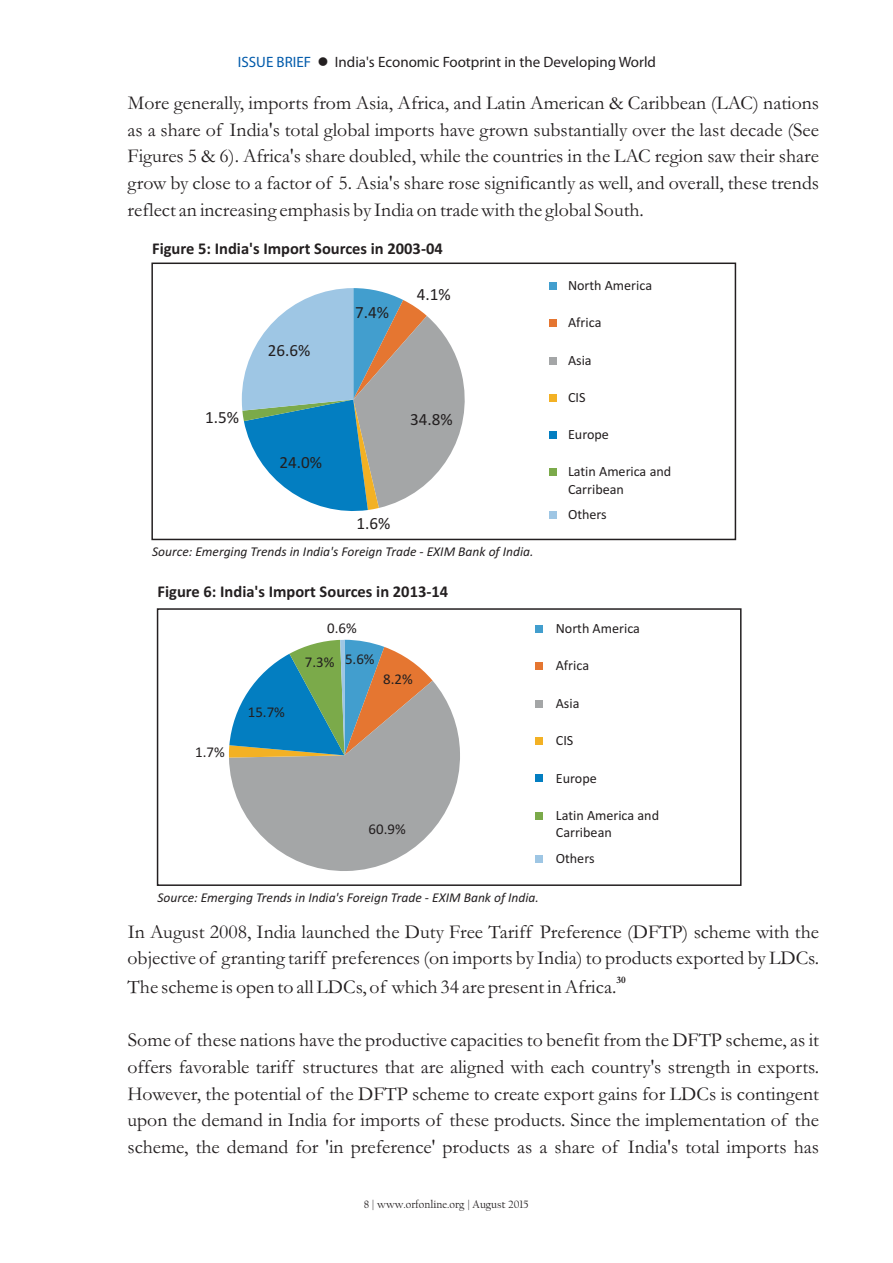
<style>
.page{position:relative;width:893px;height:1263px;background:#fff}
.page>*{position:absolute;margin:0;border:0;box-sizing:border-box;transform-origin:0 0}
.t1{font:19.8px/26.7px "Garamond";color:#231f20;text-align:justify}
.t2{font:17.1px "Calibri";color:#231f20}
.t3{font:700 16.5px "Calibri";color:#231f20}
.t4{font:15px "Myriad Pro";color:#231f20}
.t5{font:15px "Calibri";color:#231f20}
.t6{font:14.1px/17.2px "Calibri";color:#231f20}
.t7{font:italic 13.5px "Calibri";color:#231f20}
.t8{font:11.25px "Californian FB";color:#231f20}
.t9{font:700 9.9px "Garamond";color:#231f20}
.s1{color:#015aaa}
</style>
<div class="page">
<svg style="left:229px;top:640px;width:231px;height:231px"></svg>
<div style="left:535px;top:625px;width:8px;height:8px;background:#429ece"></div>
<div style="left:535px;top:662px;width:8px;height:8px;background:#e57631"></div>
<div style="left:535px;top:700px;width:8px;height:7px;background:#a4a6a7"></div>
<div style="left:535px;top:737px;width:8px;height:8px;background:#f3b124"></div>
<div style="left:535px;top:774px;width:8px;height:8px;background:#037ec1"></div>
<div style="left:535px;top:812px;width:8px;height:8px;background:#7baa4a"></div>
<div style="left:535px;top:855px;width:8px;height:8px;background:#9ec6e4"></div>
<div style="left:157px;top:608px;width:584px;height:278px;border:1px solid #231f20"></div>
<svg style="left:242px;top:288px;width:223px;height:223px"></svg>
<div style="left:549px;top:282px;width:8px;height:8px;background:#429ece"></div>
<div style="left:549px;top:320px;width:8px;height:7px;background:#e57631"></div>
<div style="left:549px;top:357px;width:8px;height:7px;background:#a4a6a7"></div>
<div style="left:549px;top:394px;width:8px;height:8px;background:#f3b124"></div>
<div style="left:549px;top:431px;width:8px;height:8px;background:#037ec1"></div>
<div style="left:549px;top:468px;width:8px;height:8px;background:#7baa4a"></div>
<div style="left:549px;top:511px;width:8px;height:8px;background:#9ec6e4"></div>
<div style="left:151px;top:263px;width:585px;height:277px;border:1px solid #231f20"></div>
<p class="t4" style="left:238px;top:56px;width:420px"><span class="s1">ISSUE BRIEF</span> ●India's Economic Footprint in the Developing World</p>
<p class="t1" style="left:128px;top:92px;width:693px">More generally, imports from Asia, Africa, and Latin American &amp; Caribbean (LAC) nations as a share of India's total global imports have grown substantially over the last decade (See Figures 5 &amp; 6). Africa's share doubled, while the countries in the LAC region saw their share grow by close to a factor of 5. Asia's share rose significantly as well, and overall, these trends reflect an increasing emphasis by India on trade with the global South.</p>
<p class="t3" style="left:152px;top:242px;width:292px">Figure 5: India's Import Sources in 2003-04</p>
<p class="t2" style="left:205px;top:410px;width:35px">1.5%</p>
<p class="t2" style="left:268px;top:343px;width:44px">26.6%</p>
<p class="t2" style="left:279px;top:455px;width:44px">24.0%</p>
<p class="t2" style="left:355px;top:305px;width:35px">7.4%</p>
<p class="t2" style="left:417px;top:287px;width:35px">4.1%</p>
<p class="t2" style="left:410px;top:412px;width:44px">34.8%</p>
<p class="t2" style="left:356px;top:516px;width:35px">1.6%</p>
<p class="t7" style="left:152px;top:545px;width:383px">Source: Emerging Trends in India's Foreign Trade - EXIM Bank of India.</p>
<p class="t3" style="left:158px;top:584px;width:292px">Figure 6: India's Import Sources in 2013-14</p>
<p class="t6" style="left:568px;top:278px;width:86px">North America</p>
<p class="t6" style="left:568px;top:315px;width:35px">Africa</p>
<p class="t6" style="left:568px;top:352px;width:25px">Asia</p>
<p class="t6" style="left:568px;top:390px;width:19px">CIS</p>
<p class="t6" style="left:568px;top:427px;width:42px">Europe</p>
<p class="t6" style="left:568px;top:464px;width:105px">Latin America and<br>Carribean</p>
<p class="t6" style="left:568px;top:507px;width:40px">Others</p>
<p class="t5" style="left:327px;top:621px;width:31px">0.6%</p>
<p class="t6" style="left:556px;top:621px;width:86px">North America</p>
<p class="t6" style="left:556px;top:658px;width:35px">Africa</p>
<p class="t6" style="left:556px;top:695px;width:25px">Asia</p>
<p class="t6" style="left:556px;top:733px;width:19px">CIS</p>
<p class="t6" style="left:556px;top:770px;width:43px">Europe</p>
<p class="t6" style="left:556px;top:808px;width:105px">Latin America and<br>Carribean</p>
<p class="t6" style="left:556px;top:851px;width:40px">Others</p>
<p class="t7" style="left:158px;top:892px;width:383px">Source: Emerging Trends in India's Foreign Trade - EXIM Bank of India.</p>
<p class="t5" style="left:345px;top:653px;width:31px">5.6%</p>
<p class="t5" style="left:305px;top:656px;width:31px">7.3%</p>
<p class="t5" style="left:383px;top:673px;width:31px">8.2%</p>
<p class="t5" style="left:248px;top:705px;width:39px">15.7%</p>
<p class="t5" style="left:195px;top:745px;width:31px">1.7%</p>
<p class="t5" style="left:369px;top:823px;width:39px">60.9%</p>
<p class="t1" style="left:127px;top:920px;width:693px">In August 2008, India launched the Duty Free Tariff Preference (DFTP) scheme with the objective of granting tariff preferences (on imports by India) to products exported by LDCs.</p>
<p class="t9" style="left:616px;top:976px;width:11px">30</p>
<p class="t1" style="left:127px;top:975px;width:490px">The scheme is open to all LDCs, of which 34 are present in Africa.</p>
<p class="t1" style="left:127px;top:1029px;width:693px">Some of these nations have the productive capacities to benefit from the DFTP scheme, as it offers favorable tariff structures that are aligned with each country's strength in exports.<br>However, the potential of the DFTP scheme to create export gains for LDCs is contingent upon the demand in India for imports of these products. Since the implementation of the scheme, the demand for 'in preference' products as a share of India's total imports has</p>
<p class="t8" style="left:364px;top:1200px;width:166px">8 | www.orfonline.org | August 2015</p>
</div>
